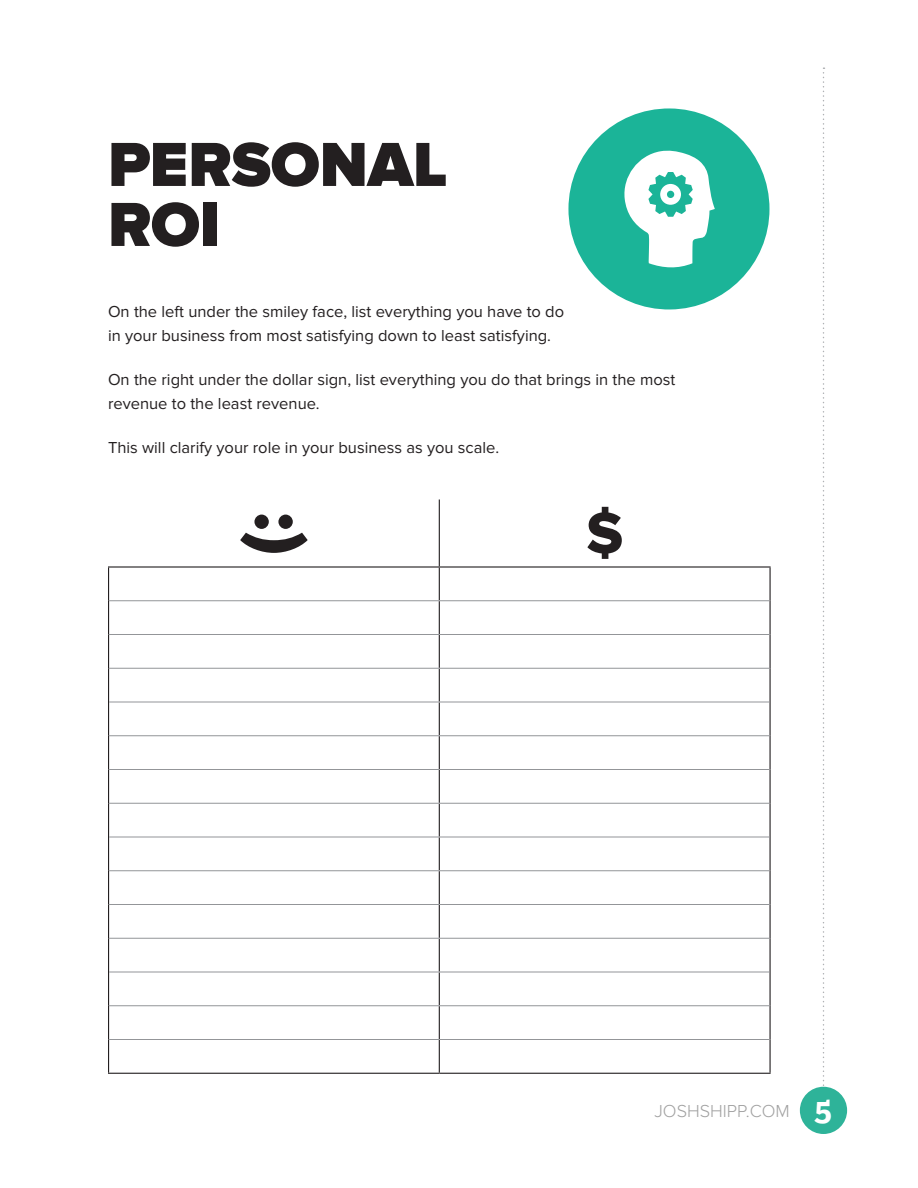
<style>
.page{position:relative;width:918px;height:1188px;background:#fff}
.page>*{position:absolute;margin:0;border:0;box-sizing:border-box;transform-origin:0 0}
.t1{font:900 64.5px/60px "Proxima Nova";letter-spacing:-.005em;color:#231f20}
.t2{font:60px "Proxima Nova Extrabld";color:#231f20}
.t3{font:300 18px "Proxima Nova";color:#a1a1a1}
.t4{font:16.5px/24px "Proxima Nova";color:#231f20}
.s1{font-family:"Adelle";font-weight:700;font-size:33px;color:#fff}
</style>
<div class="page">
<svg style="left:823px;top:68px;width:2px;height:1019px"></svg>
<div style="left:800px;top:1087px;width:47px;height:47px;background:#2eb399;border-radius:50%"></div>
<svg style="left:568px;top:108px;width:202px;height:202px"></svg>
<div style="left:667px;top:191px;width:7px;height:7px;background:#1bb498;border-radius:50%"></div>
<hr style="left:439px;top:500px;width:1px;height:66px;background:#231f20">
<hr style="left:108px;top:566px;width:331px;height:2px;background:#231f20">
<hr style="left:108px;top:568px;width:1px;height:33px;background:#231f20">
<hr style="left:439px;top:566px;width:332px;height:2px;background:#231f20">
<hr style="left:439px;top:568px;width:1px;height:32px;background:#231f20">
<hr style="left:770px;top:568px;width:1px;height:33px;background:#231f20">
<hr style="left:108px;top:601px;width:1px;height:33px;background:#231f20">
<hr style="left:439px;top:601px;width:1px;height:33px;background:#231f20">
<hr style="left:770px;top:601px;width:1px;height:33px;background:#231f20">
<hr style="left:108px;top:634px;width:1px;height:34px;background:#231f20">
<hr style="left:439px;top:635px;width:1px;height:33px;background:#231f20">
<hr style="left:770px;top:634px;width:1px;height:34px;background:#231f20">
<hr style="left:108px;top:668px;width:1px;height:34px;background:#231f20">
<hr style="left:439px;top:669px;width:1px;height:33px;background:#231f20">
<hr style="left:770px;top:668px;width:1px;height:34px;background:#231f20">
<hr style="left:108px;top:702px;width:1px;height:34px;background:#231f20">
<hr style="left:439px;top:702px;width:1px;height:33px;background:#231f20">
<hr style="left:770px;top:702px;width:1px;height:34px;background:#231f20">
<hr style="left:108px;top:736px;width:1px;height:34px;background:#231f20">
<hr style="left:439px;top:736px;width:1px;height:33px;background:#231f20">
<hr style="left:770px;top:736px;width:1px;height:34px;background:#231f20">
<hr style="left:108px;top:770px;width:1px;height:33px;background:#231f20">
<hr style="left:439px;top:770px;width:1px;height:33px;background:#231f20">
<hr style="left:770px;top:770px;width:1px;height:33px;background:#231f20">
<hr style="left:108px;top:803px;width:1px;height:34px;background:#231f20">
<hr style="left:439px;top:804px;width:1px;height:33px;background:#231f20">
<hr style="left:770px;top:803px;width:1px;height:34px;background:#231f20">
<hr style="left:108px;top:837px;width:1px;height:34px;background:#231f20">
<hr style="left:439px;top:837px;width:1px;height:33px;background:#231f20">
<hr style="left:770px;top:837px;width:1px;height:34px;background:#231f20">
<hr style="left:108px;top:871px;width:1px;height:33px;background:#231f20">
<hr style="left:439px;top:871px;width:1px;height:33px;background:#231f20">
<hr style="left:770px;top:871px;width:1px;height:33px;background:#231f20">
<hr style="left:108px;top:904px;width:1px;height:34px;background:#231f20">
<hr style="left:439px;top:905px;width:1px;height:33px;background:#231f20">
<hr style="left:770px;top:904px;width:1px;height:34px;background:#231f20">
<hr style="left:108px;top:938px;width:1px;height:34px;background:#231f20">
<hr style="left:439px;top:939px;width:1px;height:33px;background:#231f20">
<hr style="left:770px;top:938px;width:1px;height:34px;background:#231f20">
<hr style="left:108px;top:972px;width:1px;height:34px;background:#231f20">
<hr style="left:439px;top:972px;width:1px;height:33px;background:#231f20">
<hr style="left:770px;top:972px;width:1px;height:34px;background:#231f20">
<hr style="left:108px;top:1006px;width:1px;height:34px;background:#231f20">
<hr style="left:439px;top:1006px;width:1px;height:33px;background:#231f20">
<hr style="left:770px;top:1006px;width:1px;height:34px;background:#231f20">
<hr style="left:108px;top:1040px;width:1px;height:33px;background:#231f20">
<hr style="left:439px;top:1040px;width:1px;height:33px;background:#231f20">
<hr style="left:770px;top:1040px;width:1px;height:33px;background:#231f20">
<hr style="left:108px;top:1073px;width:331px;height:1px;background:#231f20">
<hr style="left:439px;top:1073px;width:332px;height:1px;background:#231f20">
<hr style="left:109px;top:600px;width:330px;height:1px;background:#939598">
<hr style="left:439px;top:600px;width:331px;height:1px;background:#939598">
<hr style="left:109px;top:634px;width:330px;height:1px;background:#939598">
<hr style="left:439px;top:634px;width:331px;height:1px;background:#939598">
<hr style="left:109px;top:668px;width:330px;height:1px;background:#939598">
<hr style="left:439px;top:668px;width:331px;height:1px;background:#939598">
<hr style="left:109px;top:702px;width:330px;height:1px;background:#939598">
<hr style="left:439px;top:702px;width:331px;height:1px;background:#939598">
<hr style="left:109px;top:735px;width:330px;height:1px;background:#939598">
<hr style="left:439px;top:735px;width:331px;height:1px;background:#939598">
<hr style="left:109px;top:769px;width:330px;height:1px;background:#939598">
<hr style="left:439px;top:769px;width:331px;height:1px;background:#939598">
<hr style="left:109px;top:803px;width:330px;height:1px;background:#939598">
<hr style="left:439px;top:803px;width:331px;height:1px;background:#939598">
<hr style="left:109px;top:837px;width:330px;height:1px;background:#939598">
<hr style="left:439px;top:837px;width:331px;height:1px;background:#939598">
<hr style="left:109px;top:870px;width:330px;height:1px;background:#939598">
<hr style="left:439px;top:870px;width:331px;height:1px;background:#939598">
<hr style="left:109px;top:904px;width:330px;height:1px;background:#939598">
<hr style="left:439px;top:904px;width:331px;height:1px;background:#939598">
<hr style="left:109px;top:938px;width:330px;height:1px;background:#939598">
<hr style="left:439px;top:938px;width:331px;height:1px;background:#939598">
<hr style="left:109px;top:972px;width:330px;height:1px;background:#939598">
<hr style="left:439px;top:972px;width:331px;height:1px;background:#939598">
<hr style="left:109px;top:1005px;width:330px;height:1px;background:#939598">
<hr style="left:439px;top:1005px;width:331px;height:1px;background:#939598">
<hr style="left:109px;top:1039px;width:330px;height:1px;background:#939598">
<hr style="left:439px;top:1039px;width:331px;height:1px;background:#939598">
<svg style="left:240px;top:515px;width:68px;height:38px"></svg>
<p class="t1" style="left:108px;top:136px;width:341px">PERSONAL<br>ROI</p>
<p class="t4" style="left:108px;top:300px;width:458px">On the left under the smiley face, list everything you have to do in your business from most satisfying down to least satisfying.</p>
<p class="t4" style="left:108px;top:368px;width:569px">On the right under the dollar sign, list everything you do that brings in the most revenue to the least revenue.</p>
<p class="t4" style="left:108px;top:436px;width:393px">This will clarify your role in your business as you scale.</p>
<p class="t2" style="left:586px;top:498px;width:39px">$</p>
<p class="t3" style="left:654px;top:1101px;width:179px">JOSHSHIPP.COM <span class="s1">5</span></p>
</div>
